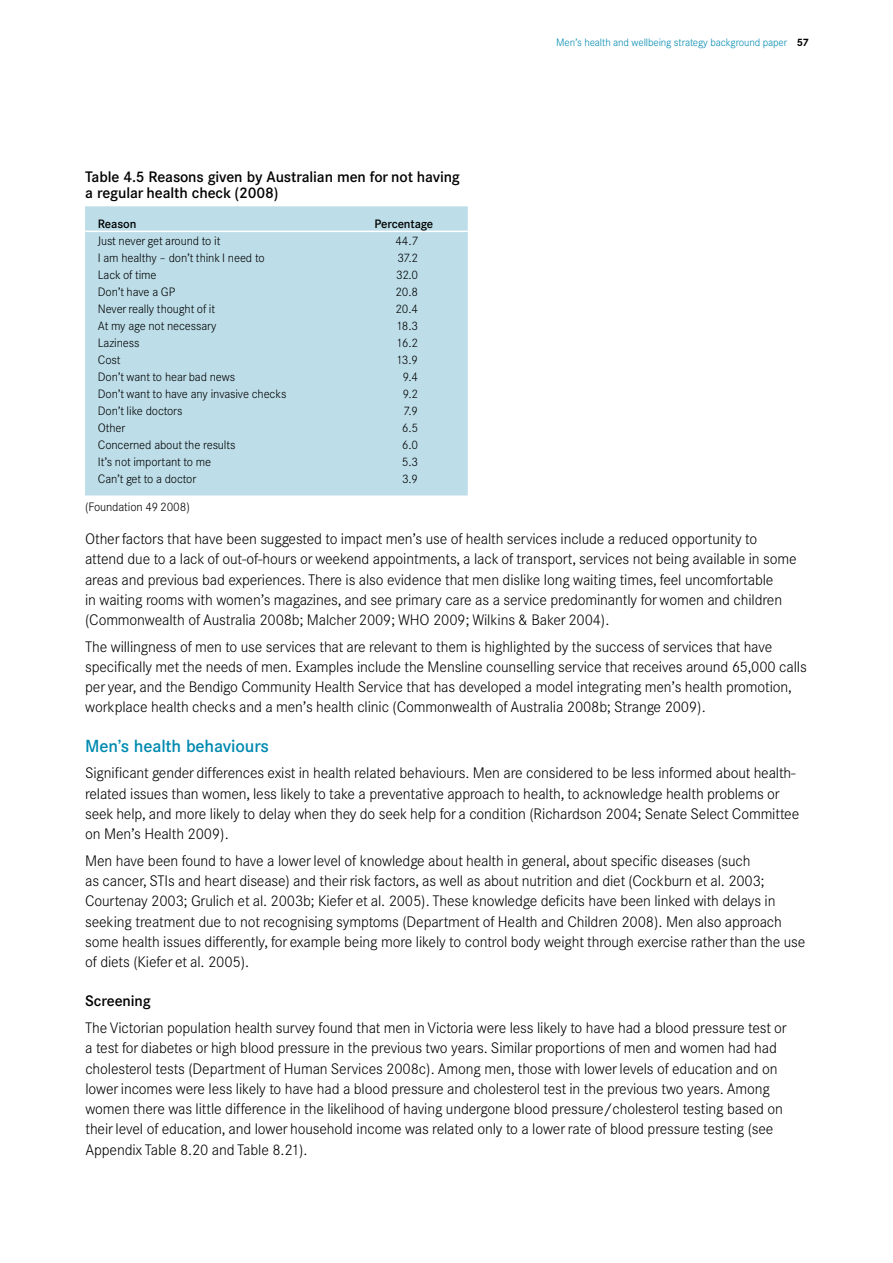
<style>
.page{position:relative;width:893px;height:1263px;background:#fff}
.page>*{position:absolute;margin:0;border:0;box-sizing:border-box;transform-origin:0 0}
.t1{font:500 17.25px "Corporate SBQ";letter-spacing:-.01em;color:#008ab0}
.t2{font:300 15px/20.2px "Corporate SBQ";letter-spacing:-.01em;color:#000}
.t3{font:500 15px/16.5px "Corporate SBQ";letter-spacing:-.01em;color:#000}
.t4{font:300 12px "Corporate SBQ";letter-spacing:-.01em;color:#000}
.t5{font:500 12px "Corporate SBQ";letter-spacing:-.01em;color:#000}
.t6{font:300 10.5px "Corporate SBQ";letter-spacing:-.01em;color:#008ab0}
.s1{font-weight:700;color:#000}
</style>
<div class="page">
<div style="left:85px;top:206px;width:383px;height:289px;background:#bddee9"></div>
<hr style="left:85px;top:231px;width:255px;height:1px;background:#fff">
<hr style="left:340px;top:231px;width:128px;height:1px;background:#fff">
<p class="t6" style="left:556px;top:37px;width:254px">Men’s health and wellbeing strategy background paper <span class="s1">57</span></p>
<p class="t3" style="left:85px;top:168px;width:376px">Table 4.5 Reasons given by Australian men for not having a regular health check (2008)</p>
<p class="t5" style="left:98px;top:217px;width:40px">Reason</p>
<p class="t5" style="left:375px;top:217px;width:60px">Percentage</p>
<p class="t4" style="left:98px;top:233px;width:124px">Just never get around to it</p>
<p class="t4" style="left:395px;top:233px;width:24px">44.7</p>
<p class="t4" style="left:98px;top:250px;width:168px">I am healthy – don’t think I need to</p>
<p class="t4" style="left:398px;top:250px;width:22px">37.2</p>
<p class="t4" style="left:98px;top:267px;width:60px">Lack of time</p>
<p class="t4" style="left:396px;top:267px;width:24px">32.0</p>
<p class="t4" style="left:98px;top:284px;width:79px">Don’t have a GP</p>
<p class="t4" style="left:395px;top:284px;width:24px">20.8</p>
<p class="t4" style="left:98px;top:301px;width:119px">Never really thought of it</p>
<p class="t4" style="left:395px;top:301px;width:24px">20.4</p>
<p class="t4" style="left:98px;top:318px;width:120px">At my age not necessary</p>
<p class="t4" style="left:396px;top:318px;width:23px">18.3</p>
<p class="t4" style="left:98px;top:335px;width:43px">Laziness</p>
<p class="t4" style="left:397px;top:335px;width:23px">16.2</p>
<p class="t4" style="left:98px;top:352px;width:24px">Cost</p>
<p class="t4" style="left:396px;top:352px;width:23px">13.9</p>
<p class="t4" style="left:98px;top:369px;width:139px">Don’t want to hear bad news</p>
<p class="t4" style="left:403px;top:369px;width:17px">9.4</p>
<p class="t4" style="left:98px;top:386px;width:190px">Don’t want to have any invasive checks</p>
<p class="t4" style="left:403px;top:386px;width:17px">9.2</p>
<p class="t4" style="left:98px;top:403px;width:86px">Don’t like doctors</p>
<p class="t4" style="left:403px;top:403px;width:16px">7.9</p>
<p class="t4" style="left:98px;top:420px;width:29px">Other</p>
<p class="t4" style="left:402px;top:420px;width:18px">6.5</p>
<p class="t4" style="left:98px;top:437px;width:139px">Concerned about the results</p>
<p class="t4" style="left:402px;top:437px;width:18px">6.0</p>
<p class="t4" style="left:98px;top:454px;width:115px">It’s not important to me</p>
<p class="t4" style="left:402px;top:454px;width:18px">5.3</p>
<p class="t4" style="left:98px;top:471px;width:100px">Can’t get to a doctor</p>
<p class="t4" style="left:402px;top:471px;width:18px">3.9</p>
<p class="t4" style="left:85px;top:500px;width:106px">(Foundation 49 2008)</p>
<p class="t2" style="left:85px;top:529px;width:713px">Other factors that have been suggested to impact men’s use of health services include a reduced opportunity to attend due to a lack of out-of-hours or weekend appointments, a lack of transport, services not being available in some areas and previous bad experiences. There is also evidence that men dislike long waiting times, feel uncomfortable<br>in waiting rooms with women’s magazines, and see primary care as a service predominantly for women and children (Commonwealth of Australia 2008b; Malcher 2009; WHO 2009; Wilkins &amp; Baker 2004).</p>
<p class="t2" style="left:85px;top:636px;width:723px">The willingness of men to use services that are relevant to them is highlighted by the success of services that have specifically met the needs of men. Examples include the Mensline counselling service that receives around 65,000 calls per year, and the Bendigo Community Health Service that has developed a model integrating men’s health promotion, workplace health checks and a men’s health clinic (Commonwealth of Australia 2008b; Strange 2009).</p>
<p class="t1" style="left:85px;top:735px;width:186px">Men’s health behaviours</p>
<p class="t2" style="left:85px;top:763px;width:716px">Significant gender differences exist in health related behaviours. Men are considered to be less informed about health&shy;related issues than women, less likely to take a preventative approach to health, to acknowledge health problems or seek help, and more likely to delay when they do seek help for a condition (Richardson 2004; Senate Select Committee on Men’s Health 2009).</p>
<p class="t2" style="left:85px;top:851px;width:722px">Men have been found to have a lower level of knowledge about health in general, about specific diseases (such<br>as cancer, STIs and heart disease) and their risk factors, as well as about nutrition and diet (Cockburn et al. 2003; Courtenay 2003; Grulich et al. 2003b; Kiefer et al. 2005). These knowledge deficits have been linked with delays in seeking treatment due to not recognising symptoms (Department of Health and Children 2008). Men also approach some health issues differently, for example being more likely to control body weight through exercise rather than the use of diets (Kiefer et al. 2005).</p>
<p class="t3" style="left:85px;top:993px;width:67px">Screening</p>
<p class="t2" style="left:85px;top:1018px;width:703px">The Victorian population health survey found that men in Victoria were less likely to have had a blood pressure test or a test for diabetes or high blood pressure in the previous two years. Similar proportions of men and women had had cholesterol tests (Department of Human Services 2008c). Among men, those with lower levels of education and on lower incomes were less likely to have had a blood pressure and cholesterol test in the previous two years. Among women there was little difference in the likelihood of having undergone blood pressure/cholesterol testing based on their level of education, and lower household income was related only to a lower rate of blood pressure testing (see Appendix Table 8.20 and Table 8.21).</p>
</div>
